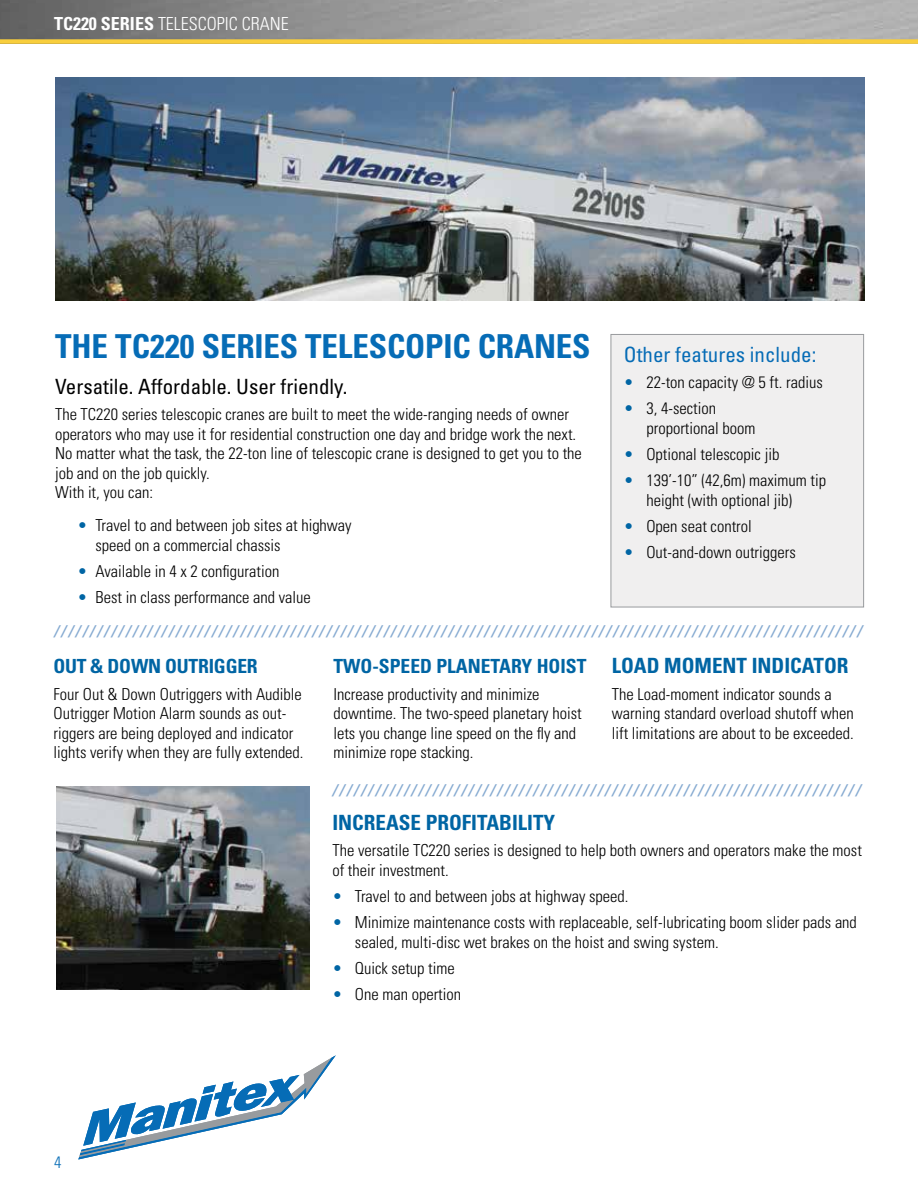
<style>
.page{position:relative;width:918px;height:1188px;background:#fff}
.page>*{position:absolute;margin:0;border:0;box-sizing:border-box;transform-origin:0 0}
.t1{font:700 condensed 33px "Univers LT Std";letter-spacing:-.005em;color:#066cb6}
.t2{font:700 condensed 21px "Univers LT Std";color:#0065a4}
.t3{font:condensed 21px "Univers LT Std";color:#000}
.t4{font:condensed 21px "Univers LT Std";color:#066cb6}
.t5{font:700 condensed 19.5px "Univers LT Std";color:#0065a4}
.t6{font:300 condensed 18px "Univers LT Std";color:#fff}
.t7{font:300 condensed 16.5px/19.5px "Univers LT Std";color:#000}
.t8{font:300 condensed 16.5px "Univers LT Std";color:#066cb6}
.t9{font:italic 700 condensed 15px "Univers LT Std";color:#86aad1}
.s1{font-weight:700}
.s2{color:#0065a4}
</style>
<div class="page">
<img style="left:0;top:0;width:918px;height:39px">
<svg style="left:78px;top:1055px;width:258px;height:104px"></svg>
<div style="left:0;top:39px;width:918px;height:5px;background:#f8ce3d"></div>
<div style="left:611px;top:334px;width:253px;height:273px;background:#f0efef;border:1px solid #989b9e"></div>
<img style="left:56px;top:78px;width:809px;height:222px">
<img style="left:56px;top:786px;width:253px;height:203px">
<p class="t6" style="left:54px;top:13px;width:236px"><span class="s1">TC220 SERIES</span> TELESCOPIC CRANE</p>
<h1 class="t1" style="left:55px;top:326px;width:537px">THE TC220 SERIES TELESCOPIC CRANES</h1>
<p class="t3" style="left:55px;top:373px;width:294px">Versatile. Affordable. User friendly.</p>
<p class="t7" style="left:55px;top:405px;width:528px">The TC220 series telescopic cranes are built to meet the wide-ranging needs of owner operators who may use it for residential construction one day and bridge work the next.<br>No matter what the task, the 22-ton line of telescopic crane is designed to get you to the job and on the job quickly.<br>With it, you can:</p>
<p class="t7" style="left:96px;top:516px;width:258px;text-indent:-18px"><span class="s2">•</span> Travel to and between job sites at highway speed on a commercial chassis</p>
<p class="t7" style="left:78px;top:562px;width:203px"><span class="s2">•</span> Available in 4 x 2 configuration</p>
<p class="t7" style="left:78px;top:588px;width:235px"><span class="s2">•</span> Best in class performance and value</p>
<p class="t4" style="left:624px;top:341px;width:194px">Other features include:</p>
<p class="t7" style="left:624px;top:372px;width:200px"><span class="s2">•</span> 22-ton capacity @ 5 ft. radius</p>
<p class="t7" style="left:646px;top:398px;width:111px;text-indent:-23px"><span class="s2">•</span> 3, 4-section proportional boom</p>
<p class="t7" style="left:624px;top:444px;width:157px"><span class="s2">•</span> Optional telescopic jib</p>
<p class="t7" style="left:646px;top:470px;width:181px;text-indent:-23px"><span class="s2">•</span> 139’-10” (42,6m) maximum tip height (with optional jib)</p>
<p class="t7" style="left:624px;top:516px;width:129px"><span class="s2">•</span> Open seat control</p>
<p class="t7" style="left:624px;top:542px;width:173px"><span class="s2">•</span> Out-and-down outriggers</p>
<p class="t9" style="left:54px;top:622px;width:809px">/////////////////////////////////////////////////////////////////////////////////////////////////////////////////</p>
<p class="t5" style="left:54px;top:654px;width:206px">OUT &amp; DOWN OUTRIGGER</p>
<p class="t7" style="left:54px;top:684px;width:252px">Four Out &amp; Down Outriggers with Audible Outrigger Motion Alarm sounds as out&shy;riggers are being deployed and indicator lights verify when they are fully extended.</p>
<p class="t5" style="left:333px;top:654px;width:255px">TWO-SPEED PLANETARY HOIST</p>
<p class="t7" style="left:333px;top:684px;width:250px">Increase productivity and minimize downtime. The two-speed planetary hoist lets you change line speed on the fly and minimize rope stacking.</p>
<p class="t2" style="left:612px;top:653px;width:238px">LOAD MOMENT INDICATOR</p>
<p class="t7" style="left:612px;top:684px;width:243px">The Load-moment indicator sounds a warning standard overload shutoff when lift limitations are about to be exceeded.</p>
<p class="t9" style="left:332px;top:781px;width:529px">//////////////////////////////////////////////////////////////////////////</p>
<p class="t2" style="left:332px;top:810px;width:224px">INCREASE PROFITABILITY</p>
<p class="t7" style="left:332px;top:841px;width:531px">The versatile TC220 series is designed to help both owners and operators make the most of their investment.</p>
<p class="t7" style="left:332px;top:886px;width:298px"><span class="s2">•</span> Travel to and between jobs at highway speed.</p>
<p class="t7" style="left:355px;top:913px;width:504px;text-indent:-23px"><span class="s2">•</span> Minimize maintenance costs with replaceable, self-lubricating boom slider pads and sealed, multi-disc wet brakes on the hoist and swing system.</p>
<p class="t7" style="left:332px;top:958px;width:124px"><span class="s2">•</span> Quick setup time</p>
<p class="t7" style="left:332px;top:985px;width:130px"><span class="s2">•</span> One man opertion</p>
<p class="t8" style="left:54px;top:1152px;width:9px">4</p>
</div>
